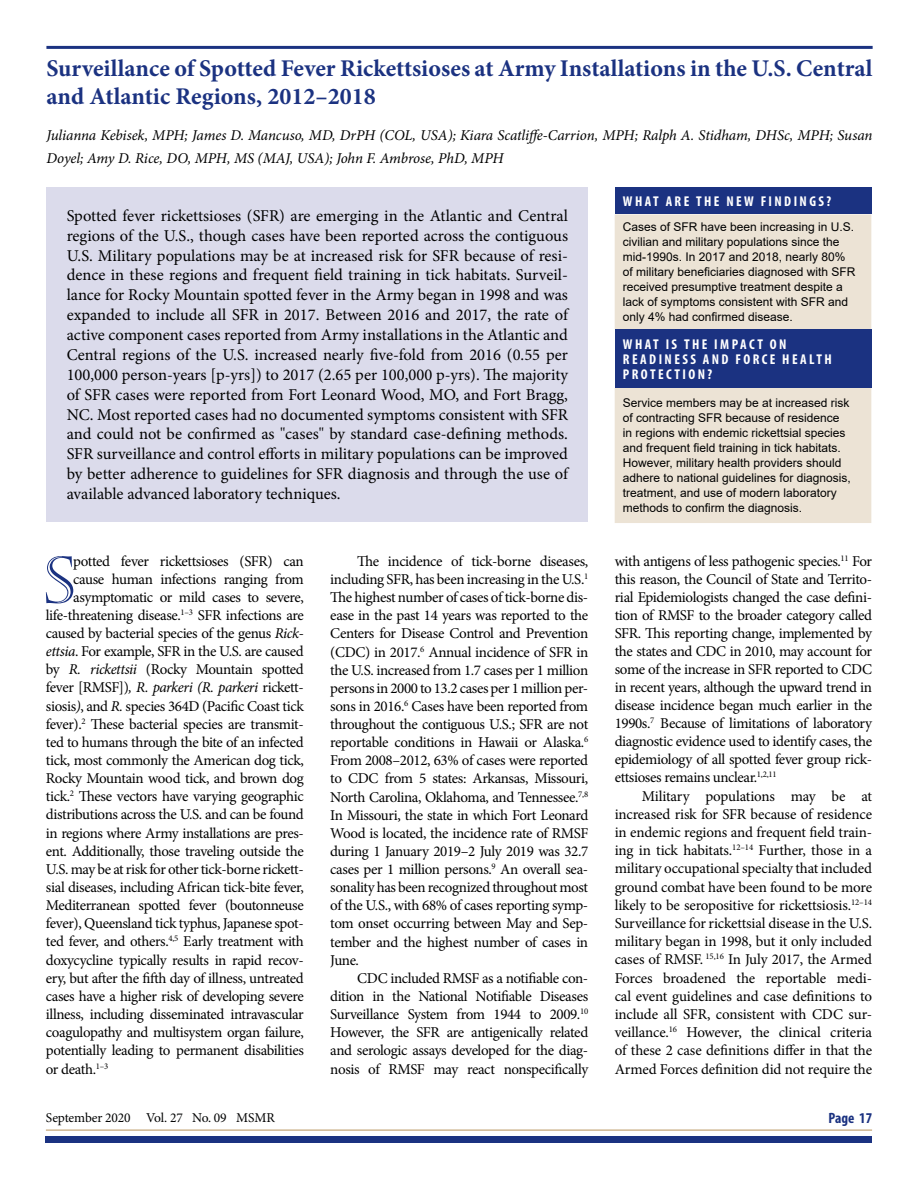
<style>
.page{position:relative;width:918px;height:1188px;background:#fff}
.page>*{position:absolute;margin:0;border:0;box-sizing:border-box;transform-origin:0 0}
.Body_DropCap{font:64.95px "Castellar";color:#1b3281}
.Heads{font:700 24px/28.5px "Minion Pro";color:#1b3281}
.Abstract{font:16.5px/19.8px "Minion Pro";color:#000;text-align:justify}
.Body{font:15px/18.1px "Minion Pro";letter-spacing:-.025em;color:#000;text-align:justify}
.Body_DropCap-2{font:15px "Minion Pro";letter-spacing:-.025em;color:#000}
.Heads_AuthorByline{font:italic 15px/22.5px "Minion Pro";letter-spacing:-.01em;color:#000}
.t1{font:700 condensed 15px "Myriad Pro";color:#1b3281}
.Heads_Rules__copy_pa{font:700 condensed 14.25px/15px "Myriad Pro";letter-spacing:.17em;color:#fff}
.t2{font:13.5px "Minion Pro";letter-spacing:-.01em;color:#010202}
.Table_Text{font:12px/15px "Arial";color:#000}
.s1{font-style:italic}
.s2{color:#000}
</style>
<div class="page">
<div style="left:46px;top:1136px;width:826px;height:6px;background:#1b3281"></div>
<hr style="left:46px;top:1129px;width:826px;height:2px;background:#cfb691">
<div style="left:46px;top:187px;width:542px;height:335px;background:#dbdbeb"></div>
<hr style="left:46px;top:46px;width:827px;height:3px;background:#1b3281">
<div style="left:615px;top:187px;width:256px;height:27px;background:#1b3281"></div>
<div style="left:615px;top:214px;width:256px;height:309px;background:#ece3d5"></div>
<div style="left:615px;top:329px;width:256px;height:59px;background:#1b3281"></div>
<h1 class="Heads" style="left:46px;top:54px;width:828px">Surveillance of Spotted Fever Rickettsioses at Army Installations in the U.S. Central and Atlantic Regions, 2012–2018</h1>
<p class="Heads_AuthorByline" style="left:46px;top:124px;width:828px">Julianna Kebisek, MPH; James D. Mancuso, MD, DrPH (COL, USA); Kiara Scatliffe-Carrion, MPH; Ralph A. Stidham, DHSc, MPH; Susan<br>Doyel; Amy D. Rice, DO, MPH, MS (MAJ, USA); John F. Ambrose, PhD, MPH</p>
<h2 class="Heads_Rules__copy_pa" style="left:623px;top:194px;width:210px">WHAT ARE THE NEW FINDINGS?</h2>
<p class="Table_Text" style="left:623px;top:219px;width:234px">Cases of SFR have been increasing in U.S. civilian and military populations since the mid-1990s. In 2017 and 2018, nearly 80% of military beneficiaries diagnosed with SFR received presumptive treatment despite a lack of symptoms consistent with SFR and only 4% had confirmed disease.</p>
<h2 class="Heads_Rules__copy_pa" style="left:623px;top:336px;width:210px">WHAT IS THE IMPACT ON<br>READINESS AND FORCE HEALTH<br>PROTECTION?</h2>
<p class="Table_Text" style="left:623px;top:396px;width:230px">Service members may be at increased risk of contracting SFR because of residence in regions with endemic rickettsial species and frequent field training in tick habitats.<br>However, military health providers should adhere to national guidelines for diagnosis, treatment, and use of modern laboratory methods to confirm the diagnosis.</p>
<p class="Abstract" style="left:67px;top:206px;width:503px">Spotted fever rickettsioses (SFR) are emerging in the Atlantic and Central regions of the U.S., though cases have been reported across the contiguous U.S. Military populations may be at increased risk for SFR because of resi&shy;dence in these regions and frequent field training in tick habitats. Surveil&shy;lance for Rocky Mountain spotted fever in the Army began in 1998 and was expanded to include all SFR in 2017. Between 2016 and 2017, the rate of active component cases reported from Army installations in the Atlantic and Central regions of the U.S. increased nearly five-fold from 2016 (0.55 per 100,000 person-years [p-yrs]) to 2017 (2.65 per 100,000 p-yrs). The majority of SFR cases were reported from Fort Leonard Wood, MO, and Fort Bragg, NC. Most reported cases had no documented symptoms consistent with SFR and could not be confirmed as "cases" by standard case-defining methods.<br>SFR surveillance and control efforts in military populations can be improved by better adherence to guidelines for SFR diagnosis and through the use of available advanced laboratory techniques.</p>
<p class="Body_DropCap" style="left:44px;top:544px;width:33px">S</p>
<p class="Body_DropCap-2" style="left:73px;top:551px;width:232px">potted fever rickettsioses (SFR) can</p>
<p class="Body_DropCap-2" style="left:73px;top:569px;width:232px">cause human infections ranging from</p>
<p class="Body_DropCap-2" style="left:73px;top:587px;width:232px">asymptomatic or mild cases to severe,</p>
<p class="Body_DropCap-2" style="left:46px;top:605px;width:259px">life-threatening disease.<sup>1–3</sup> SFR infections are</p>
<p class="Body_DropCap-2" style="left:46px;top:623px;width:259px">caused by bacterial species of the genus <span class="s1">Rick-</span></p>
<p class="Body_DropCap-2" style="left:46px;top:641px;width:259px"><span class="s1">ettsia</span>. For example, SFR in the U.S. are caused</p>
<p class="Body_DropCap-2" style="left:46px;top:659px;width:259px">by <span class="s1">R. rickettsii</span> (Rocky Mountain spotted</p>
<p class="Body_DropCap-2" style="left:46px;top:678px;width:259px">fever [RMSF])<span class="s1">, R. parkeri (R. parkeri</span> rickett-</p>
<p class="Body_DropCap-2" style="left:46px;top:696px;width:259px">siosis<span class="s1">)</span>, and <span class="s1">R.</span> species 364D (Pacific Coast tick</p>
<p class="Body_DropCap-2" style="left:46px;top:714px;width:259px">fever).<sup>2</sup> These bacterial species are transmit-</p>
<p class="Body_DropCap-2" style="left:46px;top:732px;width:259px">ted to humans through the bite of an infected</p>
<p class="Body_DropCap-2" style="left:46px;top:750px;width:259px">tick, most commonly the American dog tick,</p>
<p class="Body_DropCap-2" style="left:46px;top:768px;width:259px">Rocky Mountain wood tick, and brown dog</p>
<p class="Body_DropCap-2" style="left:46px;top:786px;width:259px">tick.<sup>2</sup> These vectors have varying geographic</p>
<p class="Body_DropCap-2" style="left:46px;top:805px;width:259px">distributions across the U.S. and can be found</p>
<p class="Body_DropCap-2" style="left:46px;top:823px;width:259px">in regions where Army installations are pres-</p>
<p class="Body_DropCap-2" style="left:46px;top:841px;width:259px">ent. Additionally, those traveling outside the</p>
<p class="Body_DropCap-2" style="left:46px;top:859px;width:259px">U.S. may be at risk for other tick-borne rickett-</p>
<p class="Body_DropCap-2" style="left:46px;top:877px;width:259px">sial diseases, including African tick-bite fever,</p>
<p class="Body_DropCap-2" style="left:46px;top:895px;width:259px">Mediterranean spotted fever (boutonneuse</p>
<p class="Body_DropCap-2" style="left:46px;top:913px;width:259px">fever), Queensland tick typhus, Japanese spot-</p>
<p class="Body_DropCap-2" style="left:46px;top:932px;width:259px">ted fever, and others.<sup>4,5</sup> Early treatment with</p>
<p class="Body_DropCap-2" style="left:46px;top:950px;width:259px">doxycycline typically results in rapid recov-</p>
<p class="Body_DropCap-2" style="left:46px;top:968px;width:259px">ery, but after the fifth day of illness, untreated</p>
<p class="Body_DropCap-2" style="left:46px;top:986px;width:259px">cases have a higher risk of developing severe</p>
<p class="Body_DropCap-2" style="left:46px;top:1004px;width:259px">illness, including disseminated intravascular</p>
<p class="Body_DropCap-2" style="left:46px;top:1022px;width:259px">coagulopathy and multisystem organ failure,</p>
<p class="Body_DropCap-2" style="left:46px;top:1041px;width:259px">potentially leading to permanent disabilities</p>
<p class="Body_DropCap-2" style="left:46px;top:1059px;width:64px">or death.<sup>1–3</sup></p>
<p class="Body" style="left:330px;top:552px;width:259px;text-indent:27px">The incidence of tick-borne diseases, including SFR, has been increasing in the U.S.<sup>1<br></sup>The highest number of cases of tick-borne dis&shy;ease in the past 14 years was reported to the Centers for Disease Control and Prevention (CDC) in 2017.<sup>6</sup> Annual incidence of SFR in the U.S. increased from 1.7 cases per 1 million persons in 2000 to 13.2 cases per 1 million per&shy;sons in 2016.<sup>6</sup> Cases have been reported from throughout the contiguous U.S.; SFR are not reportable conditions in Hawaii or Alaska.<sup>6<br></sup>From 2008–2012, 63% of cases were reported to CDC from 5 states: Arkansas, Missouri, North Carolina, Oklahoma, and Tennessee.<sup>7,8<br></sup>In Missouri, the state in which Fort Leonard Wood is located, the incidence rate of RMSF during 1 January 2019–2 July 2019 was 32.7 cases per 1 million persons.<sup>9</sup> An overall sea&shy;sonality has been recognized throughout most of the U.S., with 68% of cases reporting symp&shy;tom onset occurring between May and Sep&shy;tember and the highest number of cases in June.</p>
<p class="Body" style="left:330px;top:969px;width:259px;text-indent:27px">CDC included RMSF as a notifiable con&shy;dition in the National Notifiable Diseases Surveillance System from 1944 to 2009.<sup>10<br></sup>However, the SFR are antigenically related and serologic assays developed for the diag&shy;nosis of RMSF may react nonspecifically</p>
<p class="Body" style="left:615px;top:552px;width:259px">with antigens of less pathogenic species.<sup>11</sup> For this reason, the Council of State and Territo&shy;rial Epidemiologists changed the case defini&shy;tion of RMSF to the broader category called SFR. This reporting change, implemented by the states and CDC in 2010, may account for some of the increase in SFR reported to CDC in recent years, although the upward trend in disease incidence began much earlier in the 1990s.<sup>7</sup> Because of limitations of laboratory diagnostic evidence used to identify cases, the epidemiology of all spotted fever group rick&shy;ettsioses remains unclear.<sup>1,2,11</sup></p>
<p class="Body" style="left:615px;top:787px;width:259px;text-indent:27px">Military populations may be at increased risk for SFR because of residence in endemic regions and frequent field train&shy;ing in tick habitats.<sup>12–14</sup> Further, those in a military occupational specialty that included ground combat have been found to be more likely to be seropositive for rickettsiosis.<sup>12–14<br></sup>Surveillance for rickettsial disease in the U.S. military began in 1998, but it only included cases of RMSF. <sup>15,16</sup> In July 2017, the Armed Forces broadened the reportable medi&shy;cal event guidelines and case definitions to include all SFR, consistent with CDC sur&shy;veillance.<sup>16</sup> However, the clinical criteria of these 2 case definitions differ in that the Armed Forces definition did not require the</p>
<p class="t2" style="left:46px;top:1109px;width:230px">September 2020 Vol. 27 No. 09 <span class="s2">MSMR</span></p>
<p class="t1" style="left:829px;top:1109px;width:45px">Page 17</p>
</div>
